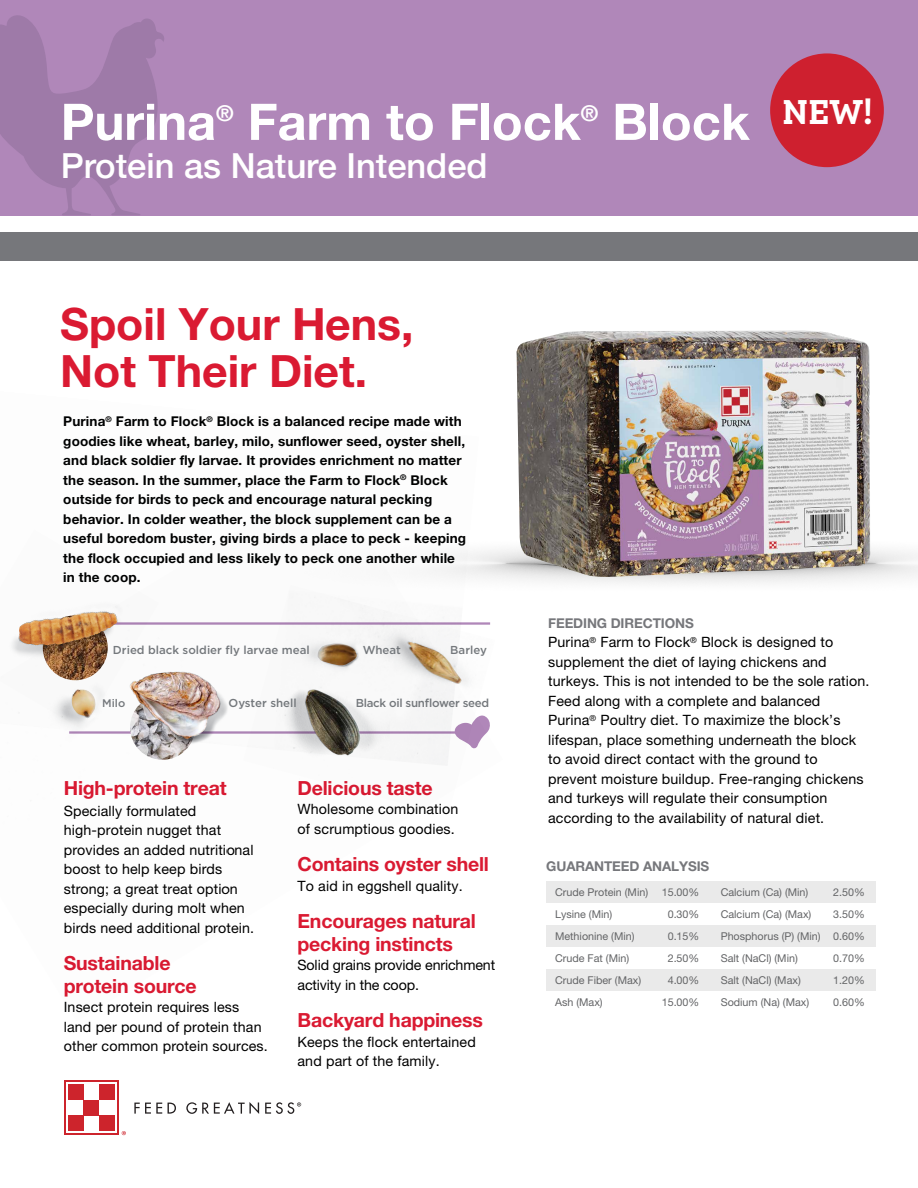
<style>
.page{position:relative;width:918px;height:1188px;background:#fff}
.page>*{position:absolute;margin:0;border:0;box-sizing:border-box;transform-origin:0 0}
.t1{font:700 50.55px "Helvetica Neue LT Pro";color:#fff}
.t2{font:700 44.55px/47.2px "Helvetica Neue LT Pro";color:#da1a32}
.t3{font:500 34.5px "Helvetica Neue";color:#fff}
.t4{font:900 32.85px "Queulat Cnd";color:#fff}
.t5{font:700 21.9px "Helvetica Neue LT Pro";color:#fff}
.t6{font:700 19.5px/22.5px "Helvetica Neue LT Pro";letter-spacing:-.01em;color:#da1a32}
.t7{font:14.25px/19.5px "Helvetica Neue LT Pro";letter-spacing:.01em;color:#000101}
.t8{font:14.25px/19.5px "Helvetica Neue LT Pro";letter-spacing:-.01em;color:#000101}
.t9{font:700 13.5px/19.5px "Helvetica Neue LT Pro";letter-spacing:.01em;color:#000101}
.t10{font:700 13.5px "Helvetica Neue LT Pro";letter-spacing:-.01em;color:#76777b}
.t11{font:500 11.55px "Gotham";color:#74787c}
.t12{font:500 11.55px "Gotham";letter-spacing:-.025em;color:#74787c}
.t13{font:500 11.1px "Gotham";color:#74787c}
.t14{font:10.8px/21.9px "Helvetica Neue LT Pro";color:#636466;text-align:justify}
</style>
<div class="page">
<div style="left:0;top:0;width:918px;height:216px;background:#b087b9"></div>
<svg style="left:0;top:15px;width:164px;height:200px"></svg>
<div style="left:0;top:232px;width:918px;height:29px;background:#76777b"></div>
<div style="left:64px;top:1081px;width:55px;height:54px;background:linear-gradient(to right,#cd242c,#cd242c)"></div>
<div style="left:66px;top:1083px;width:51px;height:50px;background:#fff"></div>
<div style="left:68px;top:1085px;width:16px;height:15px;background:#cd242c"></div>
<div style="left:99px;top:1116px;width:16px;height:15px;background:#cd242c"></div>
<div style="left:68px;top:1116px;width:16px;height:15px;background:#cd242c"></div>
<div style="left:99px;top:1085px;width:16px;height:15px;background:#cd242c"></div>
<div style="left:84px;top:1100px;width:15px;height:16px;background:#cd242c"></div>
<svg style="left:122px;top:1131px;width:4px;height:4px"></svg>
<svg style="left:134px;top:1102px;width:125px;height:12px"></svg>
<svg style="left:265px;top:1102px;width:36px;height:12px"></svg>
<img style="left:503px;top:58px;width:415px;height:526px">
<img style="left:515px;top:331px;width:366px;height:246px">
<div style="left:770px;top:53px;width:114px;height:114px;background:#ce202f;border-radius:50%"></div>
<img style="left:479px;top:581px;width:215px;height:162px">
<img style="left:69px;top:551px;width:410px;height:214px">
<img style="left:317px;top:643px;width:41px;height:23px">
<img style="left:123px;top:654px;width:108px;height:98px">
<img style="left:130px;top:672px;width:63px;height:67px">
<img style="left:11px;top:551px;width:148px;height:179px">
<img style="left:19px;top:611px;width:100px;height:35px">
<div style="left:546px;top:881px;width:330px;height:22px;background:#eaeaea"></div>
<div style="left:546px;top:925px;width:330px;height:22px;background:#eaeaea"></div>
<div style="left:546px;top:969px;width:330px;height:22px;background:#eaeaea"></div>
<h1 class="t1" style="left:61px;top:91px;width:157px">Purina</h1>
<h3 class="t5" style="left:216px;top:100px;width:19px">®</h3>
<h1 class="t1" style="left:248px;top:91px;width:335px">Farm to Flock</h1>
<h3 class="t5" style="left:581px;top:100px;width:19px">®</h3>
<h1 class="t1" style="left:612px;top:91px;width:139px">Block</h1>
<h3 class="t3" style="left:61px;top:138px;width:428px">Protein as Nature Intended</h3>
<h3 class="t4" style="left:782px;top:89px;width:92px">NEW!</h3>
<h2 class="t2" style="left:60px;top:299px;width:355px">Spoil Your Hens,<br>Not Their Diet.</h2>
<p class="t9" style="left:63px;top:412px;width:404px">Purina<sup>®</sup> Farm to Flock<sup>®</sup> Block is a balanced recipe made with goodies like wheat, barley, milo, sunflower seed, oyster shell, and black soldier fly larvae. It provides enrichment no matter the season. In the summer, place the Farm to Flock<sup>®</sup> Block outside for birds to peck and encourage natural pecking behavior. In colder weather, the block supplement can be a useful boredom buster, giving birds a place to peck - keeping the flock occupied and less likely to peck one another while in the coop.</p>
<p class="t11" style="left:113px;top:643px;width:198px">Dried black soldier fly larvae meal</p>
<p class="t11" style="left:363px;top:643px;width:40px">Wheat</p>
<p class="t11" style="left:450px;top:643px;width:38px">Barley</p>
<p class="t13" style="left:102px;top:696px;width:25px">Milo</p>
<p class="t11" style="left:229px;top:695px;width:70px">Oyster shell</p>
<p class="t12" style="left:356px;top:695px;width:135px">Black oil sunflower seed</p>
<h3 class="t6" style="left:64px;top:776px;width:164px">High-protein treat</h3>
<p class="t7" style="left:64px;top:801px;width:192px">Specially formulated high-protein nugget that provides an added nutritional boost to help keep birds strong; a great treat option especially during molt when birds need additional protein.</p>
<h3 class="t6" style="left:64px;top:952px;width:134px">Sustainable protein source</h3>
<p class="t7" style="left:64px;top:997px;width:206px">Insect protein requires less land per pound of protein than other common protein sources.</p>
<h3 class="t6" style="left:298px;top:776px;width:137px">Delicious taste</h3>
<p class="t7" style="left:298px;top:799px;width:162px">Wholesome combination of scrumptious goodies.</p>
<h3 class="t6" style="left:298px;top:853px;width:193px">Contains oyster shell</h3>
<p class="t7" style="left:298px;top:876px;width:167px">To aid in eggshell quality.</p>
<h3 class="t6" style="left:298px;top:910px;width:180px">Encourages natural pecking instincts</h3>
<p class="t8" style="left:298px;top:955px;width:199px">Solid grains provide enrichment activity in the coop.</p>
<h3 class="t6" style="left:298px;top:1009px;width:187px">Backyard happiness</h3>
<p class="t7" style="left:298px;top:1032px;width:180px">Keeps the flock entertained and part of the family.</p>
<p class="t10" style="left:548px;top:615px;width:147px">FEEDING DIRECTIONS</p>
<p class="t7" style="left:548px;top:632px;width:323px">Purina<sup>®</sup> Farm to Flock<sup>®</sup> Block is designed to supplement the diet of laying chickens and turkeys. This is not intended to be the sole ration.<br>Feed along with a complete and balanced Purina<sup>®</sup> Poultry diet. To maximize the block’s lifespan, place something underneath the block to avoid direct contact with the ground to prevent moisture buildup. Free-ranging chickens and turkeys will regulate their consumption according to the availability of natural diet.</p>
<p class="t10" style="left:546px;top:858px;width:165px">GUARANTEED ANALYSIS</p>
<p class="t14" style="left:555px;top:881px;width:95px">Crude Protein (Min)</p>
<p class="t14" style="left:662px;top:881px;width:39px">15.00%</p>
<p class="t14" style="left:555px;top:903px;width:59px">Lysine (Min)</p>
<p class="t14" style="left:668px;top:903px;width:33px">0.30%</p>
<p class="t14" style="left:555px;top:925px;width:81px">Methionine (Min)</p>
<p class="t14" style="left:668px;top:925px;width:33px">0.15%</p>
<p class="t14" style="left:555px;top:947px;width:76px">Crude Fat (Min)</p>
<p class="t14" style="left:668px;top:947px;width:33px">2.50%</p>
<p class="t14" style="left:555px;top:969px;width:88px">Crude Fiber (Max)</p>
<p class="t14" style="left:668px;top:969px;width:33px">4.00%</p>
<p class="t14" style="left:555px;top:991px;width:49px">Ash (Max)</p>
<p class="t14" style="left:662px;top:991px;width:39px">15.00%</p>
<p class="t14" style="left:721px;top:881px;width:89px">Calcium (Ca) (Min)</p>
<p class="t14" style="left:833px;top:881px;width:33px">2.50%</p>
<p class="t14" style="left:721px;top:903px;width:92px">Calcium (Ca) (Max)</p>
<p class="t14" style="left:721px;top:903px;width:146px;text-indent:113px">3.50% Phosphorus (P) (Min) 0.60% Salt (NaCl) (Min)</p>
<p class="t14" style="left:833px;top:947px;width:33px">0.70%</p>
<p class="t14" style="left:721px;top:969px;width:82px">Salt (NaCl) (Max)</p>
<p class="t14" style="left:833px;top:969px;width:33px">1.20%</p>
<p class="t14" style="left:721px;top:991px;width:90px">Sodium (Na) (Max)</p>
<p class="t14" style="left:833px;top:991px;width:33px">0.60%</p>
</div>
